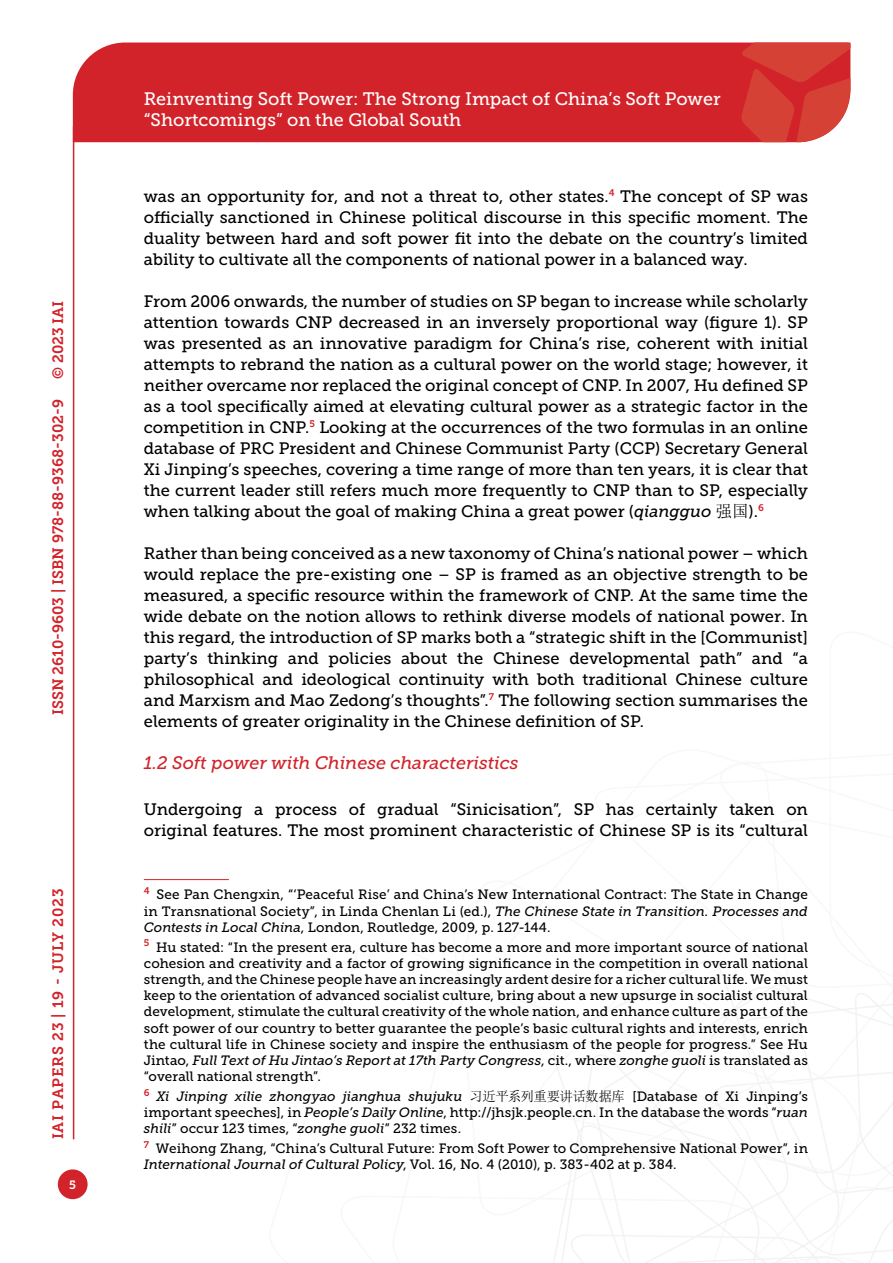
<style>
.page{position:relative;width:893px;height:1263px;background:#fff}
.page>*{position:absolute;margin:0;border:0;box-sizing:border-box;transform-origin:0 0}
.t1{font:18px/21.6px "Museo Slab 500";color:#fff}
.t2{font:italic 18px "Museo Slab 500";color:#d2232a}
.t3{font:16.5px/21px "Museo Slab 500";color:#000;text-align:justify}
.t4{font:15px "Museo Slab 700";color:#d2232a}
.t5{font:15px "Museo Slab 700";letter-spacing:.05em;color:#d2232a}
.t6{font:13.5px/16.2px "Museo Slab 500";letter-spacing:.005em;color:#000;text-align:justify}
.t7{font:12px "Museo Slab 700";color:#fff}
.s1{font-style:italic}
.s2{font-family:"Sim Sun"}
</style>
<div class="page">
<svg style="left:553px;top:960px;width:340px;height:303px"></svg>
<div style="left:73px;top:43px;width:668px;height:99px;background:#d2232a"></div>
<svg style="left:741px;top:43px;width:109px;height:99px;background:#d6423b"></svg>
<div style="left:58px;top:1169px;width:30px;height:30px;background:#d2232a;border-radius:50%"></div>
<hr style="left:73px;top:126px;width:1px;height:1013px;background:#d2232a">
<hr style="left:144px;top:879px;width:85px;height:1px;background:#d2232a">
<p class="t4" style="left:50px;top:379px;width:80px;rotate:-90deg">© 2023 IAI</p>
<p class="t4" style="left:49px;top:715px;width:318px;rotate:-90deg">ISSN 2610-9603 | ISBN 978-88-9368-302-9</p>
<p class="t5" style="left:50px;top:1139px;width:252px;rotate:-90deg">IAI Papers 23 | 19 - July 2023</p>
<p class="t7" style="left:69px;top:1178px;width:8px">5</p>
<p class="t1" style="left:144px;top:88px;width:578px">Reinventing Soft Power: The Strong Impact of China’s Soft Power “Shortcomings” on the Global South</p>
<p class="t3" style="left:144px;top:186px;width:666px">was an opportunity for, and not a threat to, other states.<sup>4</sup> The concept of SP was officially sanctioned in Chinese political discourse in this specific moment. The duality between hard and soft power fit into the debate on the country’s limited ability to cultivate all the components of national power in a balanced way.</p>
<p class="t3" style="left:144px;top:291px;width:666px">From 2006 onwards, the number of studies on SP began to increase while scholarly attention towards CNP decreased in an inversely proportional way (figure 1). SP was presented as an innovative paradigm for China’s rise, coherent with initial attempts to rebrand the nation as a cultural power on the world stage; however, it neither overcame nor replaced the original concept of CNP. In 2007, Hu defined SP as a tool specifically aimed at elevating cultural power as a strategic factor in the competition in CNP.<sup>5</sup> Looking at the occurrences of the two formulas in an online database of PRC President and Chinese Communist Party (CCP) Secretary General Xi Jinping’s speeches, covering a time range of more than ten years, it is clear that the current leader still refers much more frequently to CNP than to SP, especially when talking about the goal of making China a great power (<span class="s1">qiangguo</span> <span class="s2">强国</span>).<sup>6</sup></p>
<p class="t3" style="left:144px;top:543px;width:666px">Rather than being conceived as a new taxonomy of China’s national power – which would replace the pre-existing one – SP is framed as an objective strength to be measured, a specific resource within the framework of CNP. At the same time the wide debate on the notion allows to rethink diverse models of national power. In this regard, the introduction of SP marks both a “strategic shift in the [Communist] party’s thinking and policies about the Chinese developmental path” and “a philosophical and ideological continuity with both traditional Chinese culture and Marxism and Mao Zedong’s thoughts”.<sup>7</sup> The following section summarises the elements of greater originality in the Chinese definition of SP.</p>
<p class="t2" style="left:144px;top:752px;width:376px">1.2 Soft power with Chinese characteristics</p>
<p class="t3" style="left:144px;top:799px;width:666px">Undergoing a process of gradual “Sinicisation”, SP has certainly taken on original features. The most prominent characteristic of Chinese SP is its “cultural</p>
<p class="t6" style="left:144px;top:887px;width:666px"><sup>4</sup> See Pan Chengxin, “‘Peaceful Rise’ and China’s New International Contract: The State in Change in Transnational Society”, in Linda Chenlan Li (ed.), <span class="s1">The Chinese State in Transition. Processes and Contests in Local China</span>, London, Routledge, 2009, p. 127-144.</p>
<p class="t6" style="left:144px;top:939px;width:666px"><sup>5</sup> Hu stated: “In the present era, culture has become a more and more important source of national cohesion and creativity and a factor of growing significance in the competition in overall national strength, and the Chinese people have an increasingly ardent desire for a richer cultural life. We must keep to the orientation of advanced socialist culture, bring about a new upsurge in socialist cultural development, stimulate the cultural creativity of the whole nation, and enhance culture as part of the soft power of our country to better guarantee the people’s basic cultural rights and interests, enrich the cultural life in Chinese society and inspire the enthusiasm of the people for progress.” See Hu Jintao, <span class="s1">Full Text of Hu Jintao’s Report at 17th Party Congress</span>, cit., where <span class="s1">zonghe guoli</span> is translated as “overall national strength”.</p>
<p class="t6" style="left:144px;top:1088px;width:666px"><sup>6</sup> <span class="s1">Xi Jinping xilie zhongyao jianghua shujuku</span> <span class="s2">习近平系列重要讲话数据库</span> [Database of Xi Jinping’s important speeches], in <span class="s1">People’s Daily Online</span>, http://jhsjk.people.cn. In the database the words “<span class="s1">ruan shili</span>” occur 123 times, “<span class="s1">zonghe guoli</span>” 232 times.</p>
<p class="t6" style="left:144px;top:1140px;width:666px"><sup>7</sup> Weihong Zhang, “China’s Cultural Future: From Soft Power to Comprehensive National Power”, in<br><span class="s1">International Journal of Cultural Policy</span>, Vol. 16, No. 4 (2010), p. 383-402 at p. 384.</p>
</div>
